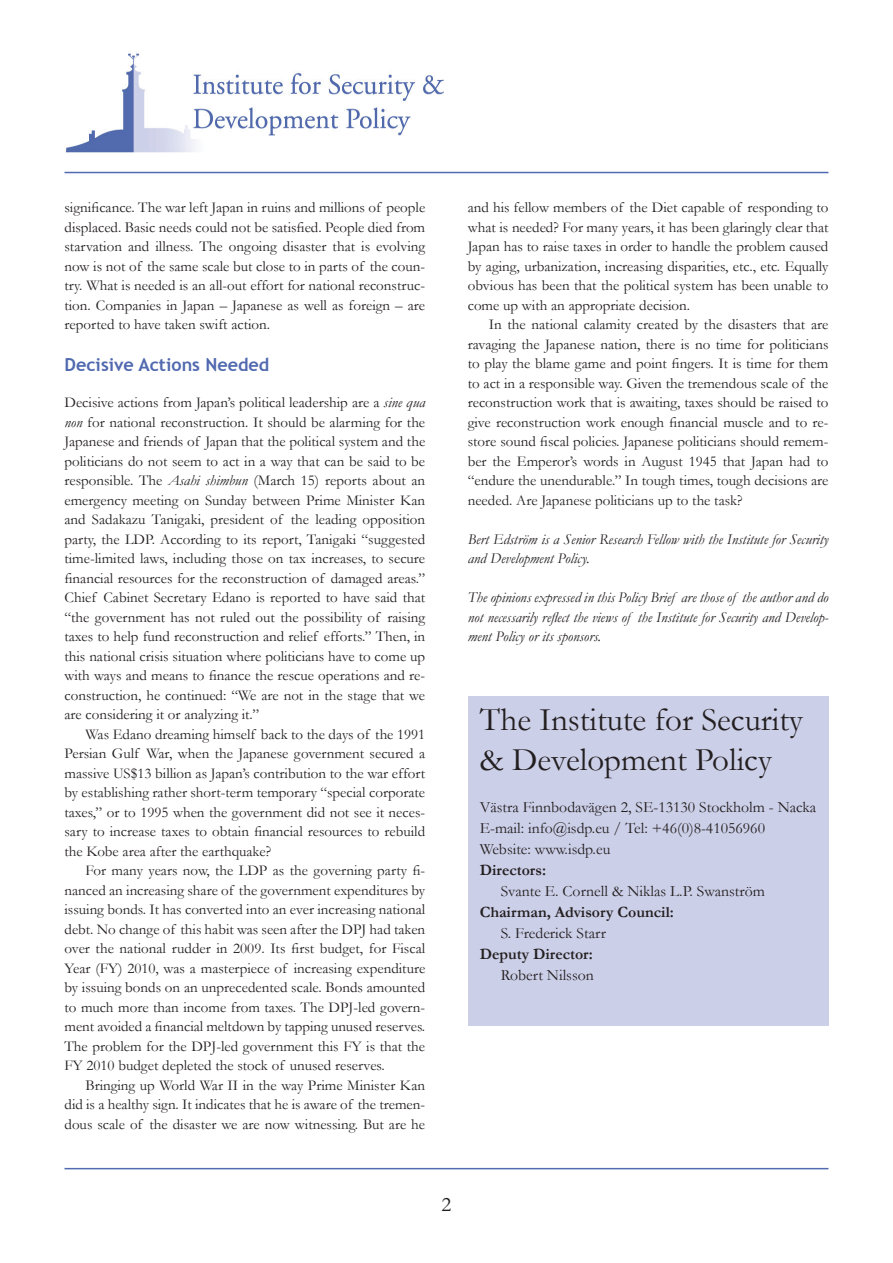
<style>
.page{position:relative;width:893px;height:1263px;background:#fff}
.page>*{position:absolute;margin:0;border:0;box-sizing:border-box;transform-origin:0 0}
.t1{font:33px/39.6px "Garamond";color:#231f20}
.t2{font:21px "Garamond";color:#231f20}
.t3{font:700 18px "Trebuchet MS";color:#5069af}
.t4{font:15.75px/21px "Garamond";color:#231f20}
.t5{font:700 15.75px "Garamond";color:#231f20}
.t6{font:15px/19.5px "Garamond";color:#231f20;text-align:justify}
.t7{font:italic 15px/19.5px "Garamond";color:#231f20}
.s1{font-style:italic}
</style>
<div class="page">
<img style="left:66px;top:53px;width:378px;height:100px">
<hr style="left:64px;top:1168px;width:764px;height:1px;background:#526ab0">
<hr style="left:64px;top:172px;width:764px;height:1px;background:#526ab0">
<div style="left:468px;top:697px;width:361px;height:329px;background:#cccfe8"></div>
<p class="t6" style="left:64px;top:197px;width:362px">significance. The war left Japan in ruins and millions of people displaced. Basic needs could not be satisfied. People died from starvation and illness. The ongoing disaster that is evolving now is not of the same scale but close to in parts of the coun&shy;try. What is needed is an all-out effort for national reconstruc&shy;tion. Companies in Japan – Japanese as well as foreign – are reported to have taken swift action.</p>
<p class="t3" style="left:64px;top:354px;width:206px">Decisive Actions Needed</p>
<p class="t6" style="left:64px;top:392px;width:362px">Decisive actions from Japan’s political leadership are a <span class="s1">sine qua non</span> for national reconstruction. It should be alarming for the Japanese and friends of Japan that the political system and the politicians do not seem to act in a way that can be said to be responsible. The <span class="s1">Asahi shimbun</span> (March 15) reports about an emergency meeting on Sunday between Prime Minister Kan and Sadakazu Tanigaki, president of the leading opposition party, the LDP. According to its report, Tanigaki “suggested time-limited laws, including those on tax increases, to secure financial resources for the reconstruction of damaged areas.” Chief Cabinet Secretary Edano is reported to have said that “the government has not ruled out the possibility of raising taxes to help fund reconstruction and relief efforts.” Then, in this national crisis situation where politicians have to come up with ways and means to finance the rescue operations and re&shy;construction, he continued: “We are not in the stage that we are considering it or analyzing it.”</p>
<p class="t6" style="left:64px;top:724px;width:362px;text-indent:21px">Was Edano dreaming himself back to the days of the 1991<br>Persian Gulf War, when the Japanese government secured a massive US$13 billion as Japan’s contribution to the war effort by establishing rather short-term temporary “special corporate taxes,” or to 1995 when the government did not see it neces&shy;sary to increase taxes to obtain financial resources to rebuild the Kobe area after the earthquake?</p>
<p class="t6" style="left:64px;top:860px;width:362px;text-indent:21px">For many years now, the LDP as the governing party fi&shy;nanced an increasing share of the government expenditures by issuing bonds. It has converted into an ever increasing national debt. No change of this habit was seen after the DPJ had taken over the national rudder in 2009. Its first budget, for Fiscal Year (FY) 2010, was a masterpiece of increasing expenditure by issuing bonds on an unprecedented scale. Bonds amounted to much more than income from taxes. The DPJ-led govern&shy;ment avoided a financial meltdown by tapping unused reserves.<br>The problem for the DPJ-led government this FY is that the FY 2010 budget depleted the stock of unused reserves.</p>
<p class="t6" style="left:64px;top:1075px;width:362px;text-indent:21px">Bringing up World War II in the way Prime Minister Kan did is a healthy sign. It indicates that he is aware of the tremen&shy;dous scale of the disaster we are now witnessing. But are he</p>
<p class="t6" style="left:468px;top:197px;width:362px">and his fellow members of the Diet capable of responding to what is needed? For many years, it has been glaringly clear that Japan has to raise taxes in order to handle the problem caused by aging, urbanization, increasing disparities, etc., etc. Equally obvious has been that the political system has been unable to come up with an appropriate decision.</p>
<p class="t6" style="left:468px;top:314px;width:362px;text-indent:21px">In the national calamity created by the disasters that are ravaging the Japanese nation, there is no time for politicians to play the blame game and point fingers. It is time for them to act in a responsible way. Given the tremendous scale of the reconstruction work that is awaiting, taxes should be raised to give reconstruction work enough financial muscle and to re&shy;store sound fiscal policies. Japanese politicians should remem&shy;ber the Emperor’s words in August 1945 that Japan had to “endure the unendurable.” In tough times, tough decisions are needed. Are Japanese politicians up to the task?</p>
<p class="t7" style="left:468px;top:529px;width:362px">Bert Edström is a Senior Research Fellow with the Institute for Security and Development Policy.</p>
<p class="t7" style="left:468px;top:587px;width:362px;text-align:justify">The opinions expressed in this Policy Brief are those of the author and do not necessarily reflect the views of the Institute for Security and Develop&shy;ment Policy or its sponsors.</p>
<h1 class="t1" style="left:480px;top:699px;width:325px">The Institute for Security &amp; Development Policy</h1>
<p class="t4" style="left:480px;top:796px;width:338px">Västra Finnbodavägen 2, SE-13130 Stockholm - Nacka<br>E-mail: info@isdp.eu / Tel: +46(0)8-41056960<br>Website: www.isdp.eu</p>
<p class="t5" style="left:480px;top:859px;width:68px">Directors:</p>
<p class="t4" style="left:501px;top:880px;width:266px">Svante E. Cornell &amp; Niklas L.P. Swanström</p>
<p class="t5" style="left:480px;top:901px;width:196px">Chairman, Advisory Council:</p>
<p class="t4" style="left:501px;top:922px;width:107px">S. Frederick Starr</p>
<p class="t5" style="left:480px;top:943px;width:115px">Deputy Director:</p>
<p class="t4" style="left:501px;top:964px;width:95px">Robert Nilsson</p>
<h2 class="t2" style="left:442px;top:1191px;width:11px">2</h2>
</div>
